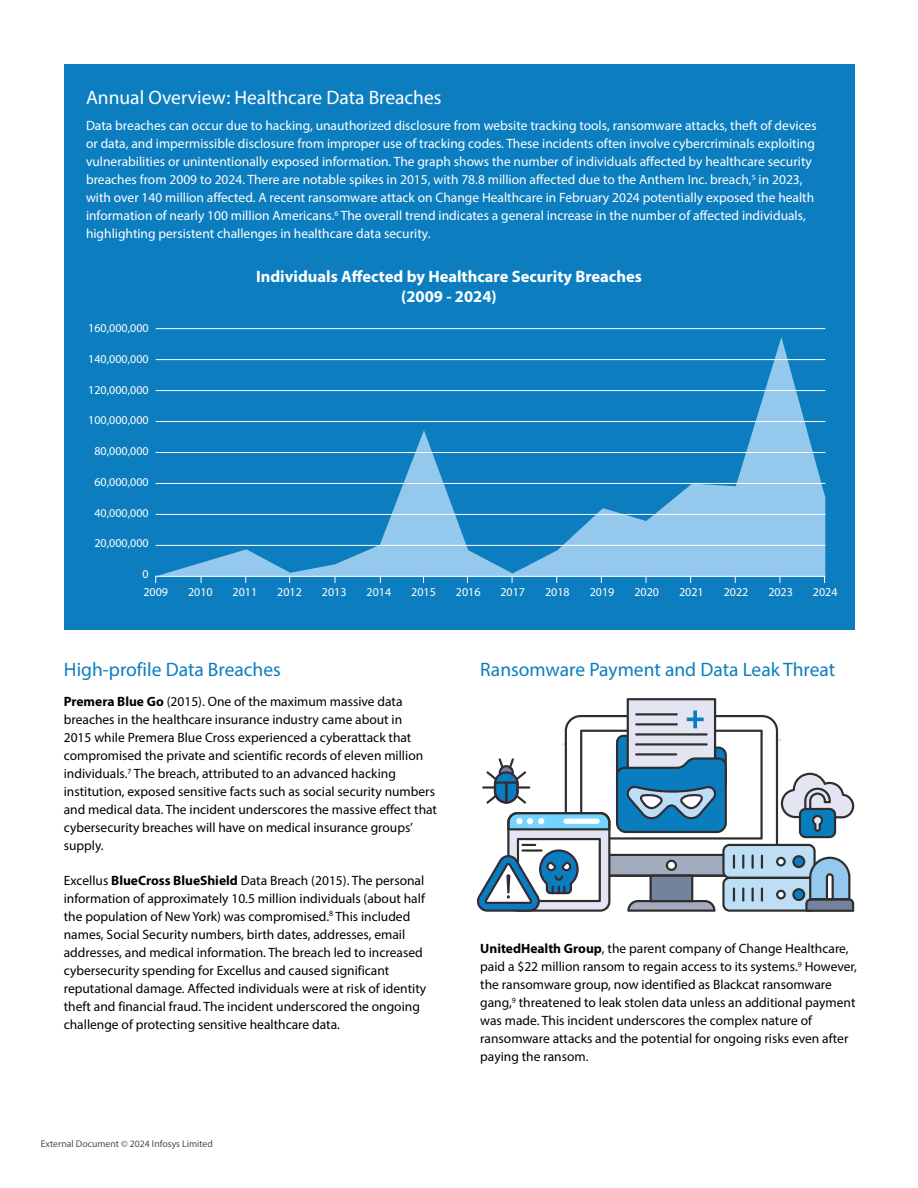
<style>
.page{position:relative;width:918px;height:1188px;background:#fff}
.page>*{position:absolute;margin:0;border:0;box-sizing:border-box;transform-origin:0 0}
.t1{font:19.5px "Myriad Pro";color:#0c7ec0}
.t2{font:19.5px "Myriad Pro";color:#fff}
.t3{font:700 16.5px/19.8px "Myriad Pro";color:#fff;text-align:center}
.t4{font:13.5px/18px "Myriad Pro";color:#000}
.t5{font:13.5px/18px "Myriad Pro";color:#fff}
.t6{font:12px/18.1px "Myriad Pro";color:#fff}
.t7{font:9.75px "Myriad Pro";color:#4d4d4d}
.s1{font-weight:700}
</style>
<div class="page">
<div style="left:64px;top:64px;width:790px;height:565px;background:#0c7ec0"></div>
<svg style="left:156px;top:337px;width:669px;height:239px"></svg>
<hr style="left:156px;top:328px;width:669px;height:1px;background:#fff">
<hr style="left:156px;top:359px;width:669px;height:1px;background:#fff">
<hr style="left:156px;top:390px;width:669px;height:1px;background:#fff">
<hr style="left:156px;top:421px;width:669px;height:1px;background:#fff">
<hr style="left:156px;top:452px;width:669px;height:1px;background:#fff">
<hr style="left:156px;top:483px;width:669px;height:1px;background:#fff">
<hr style="left:156px;top:514px;width:669px;height:1px;background:#fff">
<hr style="left:156px;top:545px;width:669px;height:1px;background:#fff">
<hr style="left:156px;top:576px;width:669px;height:1px;background:#fff">
<svg style="left:476px;top:698px;width:378px;height:214px"></svg>
<hr style="left:635px;top:713px;width:43px;height:2px;background:#2e2e2e">
<hr style="left:635px;top:723px;width:43px;height:2px;background:#2e2e2e">
<h1 class="t2" style="left:86px;top:85px;width:357px">Annual Overview: Healthcare Data Breaches</h1>
<p class="t5" style="left:86px;top:116px;width:732px">Data breaches can occur due to hacking, unauthorized disclosure from website tracking tools, ransomware attacks, theft of devices or data, and impermissible disclosure from improper use of tracking codes. These incidents often involve cybercriminals exploiting vulnerabilities or unintentionally exposed information. The graph shows the number of individuals affected by healthcare security breaches from 2009 to 2024. There are notable spikes in 2015, with 78.8 million affected due to the Anthem Inc. breach,<sup>5</sup> in 2023, with over 140 million affected. A recent ransomware attack on Change Healthcare in February 2024 potentially exposed the health information of nearly 100 million Americans.<sup>6</sup> The overall trend indicates a general increase in the number of affected individuals, highlighting persistent challenges in healthcare data security.</p>
<p class="t6" style="left:88px;top:319px;width:62px">160,000,000</p>
<p class="t6" style="left:88px;top:350px;width:62px">140,000,000</p>
<p class="t6" style="left:88px;top:380px;width:62px">120,000,000</p>
<p class="t6" style="left:88px;top:411px;width:62px">100,000,000</p>
<p class="t6" style="left:94px;top:442px;width:56px">80,000,000</p>
<p class="t6" style="left:94px;top:473px;width:56px">60,000,000</p>
<p class="t6" style="left:94px;top:503px;width:56px">40,000,000</p>
<p class="t6" style="left:94px;top:534px;width:56px">20,000,000</p>
<p class="t6" style="left:143px;top:565px;width:27px">0<br>2009</p>
<p class="t3" style="left:256px;top:266px;width:387px">Individuals Affected by Healthcare Security Breaches (2009 - 2024)</p>
<p class="t6" style="left:188px;top:583px;width:26px">2010</p>
<p class="t6" style="left:233px;top:583px;width:26px">2011</p>
<p class="t6" style="left:277px;top:583px;width:26px">2012</p>
<p class="t6" style="left:322px;top:583px;width:26px">2013</p>
<p class="t6" style="left:367px;top:583px;width:26px">2014</p>
<p class="t6" style="left:411px;top:583px;width:26px">2015</p>
<p class="t6" style="left:456px;top:583px;width:26px">2016</p>
<p class="t6" style="left:501px;top:583px;width:26px">2017</p>
<p class="t6" style="left:545px;top:583px;width:26px">2018</p>
<p class="t6" style="left:590px;top:583px;width:26px">2019</p>
<p class="t6" style="left:634px;top:583px;width:26px">2020</p>
<p class="t6" style="left:679px;top:583px;width:26px">2021</p>
<p class="t6" style="left:724px;top:583px;width:26px">2022</p>
<p class="t6" style="left:768px;top:583px;width:26px">2023</p>
<p class="t6" style="left:813px;top:583px;width:26px">2024</p>
<h1 class="t1" style="left:64px;top:658px;width:219px">High-profile Data Breaches</h1>
<h1 class="t1" style="left:480px;top:658px;width:357px">Ransomware Payment and Data Leak Threat</h1>
<p class="t4" style="left:64px;top:692px;width:375px"><span class="s1">Premera Blue Go</span> (2015). One of the maximum massive data breaches in the healthcare insurance industry came about in<br>2015 while Premera Blue Cross experienced a cyberattack that compromised the private and scientific records of eleven million individuals.<sup>7</sup> The breach, attributed to an advanced hacking institution, exposed sensitive facts such as social security numbers and medical data. The incident underscores the massive effect that cybersecurity breaches will have on medical insurance groups’ supply.</p>
<p class="t4" style="left:64px;top:871px;width:364px">Excellus <span class="s1">BlueCross BlueShield</span> Data Breach (2015). The personal information of approximately 10.5 million individuals (about half the population of New York) was compromised.<sup>8</sup> This included names, Social Security numbers, birth dates, addresses, email addresses, and medical information. The breach led to increased cybersecurity spending for Excellus and caused significant reputational damage. Affected individuals were at risk of identity theft and financial fraud. The incident underscored the ongoing challenge of protecting sensitive healthcare data.</p>
<p class="t4" style="left:480px;top:939px;width:378px"><span class="s1">UnitedHealth Group</span>, the parent company of Change Healthcare, paid a $22 million ransom to regain access to its systems.<sup>9</sup> However, the ransomware group, now identified as Blackcat ransomware gang,<sup>9</sup> threatened to leak stolen data unless an additional payment was made. This incident underscores the complex nature of ransomware attacks and the potential for ongoing risks even after paying the ransom.</p>
<p class="t7" style="left:41px;top:1138px;width:174px">External Document © 2024 Infosys Limited</p>
</div>
